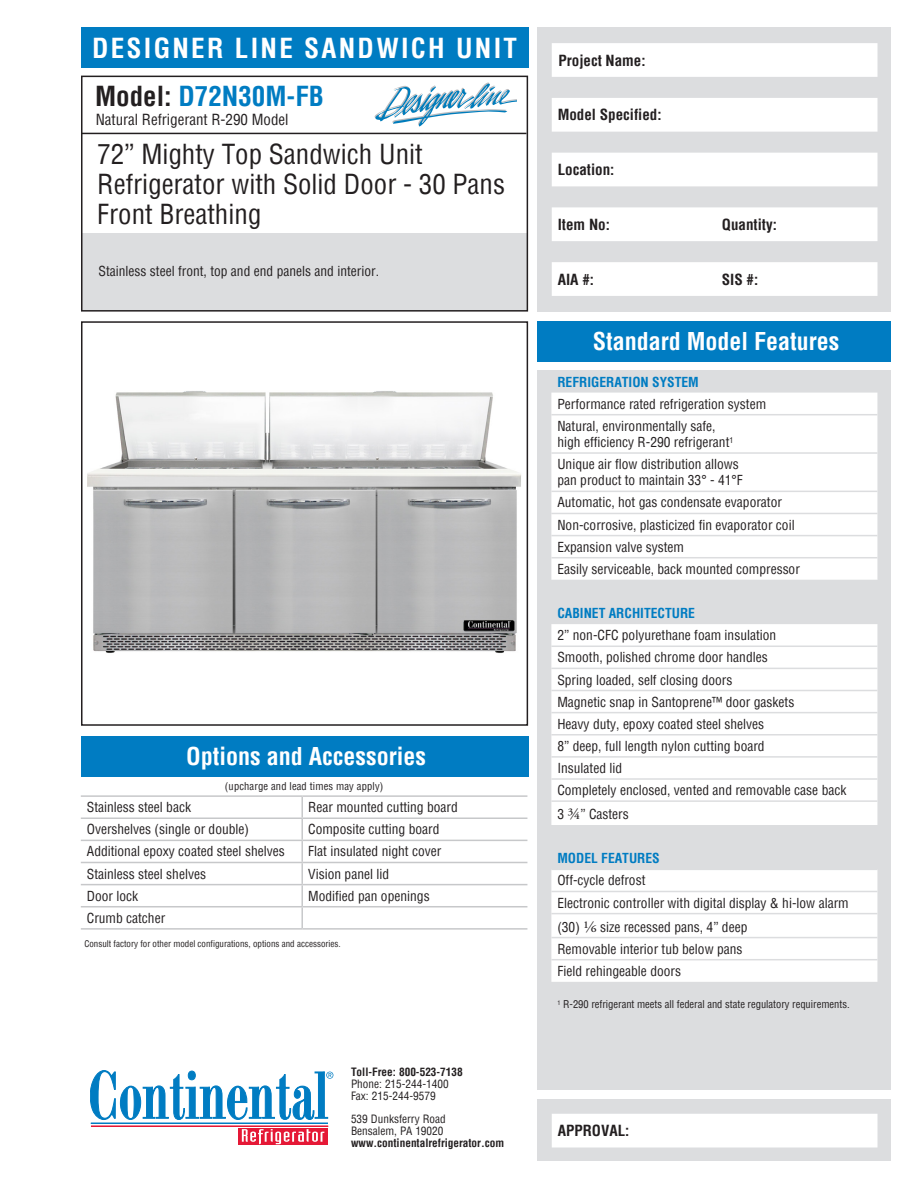
<style>
.page{position:relative;width:918px;height:1188px;background:#fff}
.page>*{position:absolute;margin:0;border:0;box-sizing:border-box;transform-origin:0 0}
.t1{font:condensed 27px "Helvetica";color:#231f20}
.t2{font:700 condensed 27px/47.7px "Helvetica";letter-spacing:.085em;color:#fff}
.t3{font:700 condensed 24px "Helvetica";color:#fff}
.t4{font:700 condensed 15px "Helvetica";color:#231f20}
.t5{font:condensed 15px "Helvetica";color:#231f20}
.t6{font:condensed 13.5px "Helvetica";color:#231f20}
.t7{font:700 condensed 13.5px "Helvetica";color:#007cc2}
.t8{font:condensed 11.25px/12px "Helvetica";color:#231f20}
.t9{font:700 condensed 11.25px "Helvetica";color:#231f20}
.t10{font:condensed 10.5px "Helvetica";color:#231f20}
.t11{font:condensed 9px "Helvetica";color:#231f20}
.s1{color:#231f20}
.s2{color:#007cc2}
.s3{font-family:"Adobe Garamond Pro";font-stretch:normal;font-size:16.5px}
</style>
<div class="page">
<div style="left:538px;top:1099px;width:353px;height:62px;background:#dcdddf"></div>
<div style="left:81px;top:233px;width:446px;height:77px;background:#dcdddf"></div>
<div style="left:81px;top:321px;width:447px;height:405px;border:2px solid #231f20"></div>
<div style="left:538px;top:321px;width:353px;height:40px;background:#007cc2"></div>
<div style="left:538px;top:370px;width:353px;height:720px;background:#dcdddf"></div>
<div style="left:538px;top:27px;width:353px;height:285px;background:#dcdddf"></div>
<hr style="left:91px;top:1123px;width:237px;height:1px;background:#007cc2">
<hr style="left:91px;top:1126px;width:237px;height:1px;background:#e51836">
<svg style="left:238px;top:1128px;width:90px;height:17px"></svg>
<svg style="left:242px;top:1129px;width:82px;height:15px"></svg>
<svg style="left:90px;top:1070px;width:243px;height:50px"></svg>
<svg style="left:552px;top:43px;width:326px;height:253px;fill:#fff"></svg>
<div style="left:81px;top:76px;width:447px;height:236px;border:2px solid #231f20"></div>
<div style="left:81px;top:27px;width:447px;height:40px;background:#007cc2"></div>
<div style="left:552px;top:1114px;width:326px;height:34px;background:#fff"></div>
<div style="left:81px;top:736px;width:447px;height:40px;background:#007cc2"></div>
<hr style="left:81px;top:133px;width:445px;height:1px;background:#231f20">
<svg style="left:375px;top:82px;width:141px;height:44px"></svg>
<svg style="left:551px;top:393px;width:326px;height:589px;fill:#fff"></svg>
<div style="left:551px;top:514px;width:326px;height:66px;background:#fff"></div>
<svg style="left:551px;top:580px;width:326px;height:267px;fill:#fff"></svg>
<hr style="left:551px;top:452px;width:326px;height:2px;background:#dcdddf">
<hr style="left:551px;top:491px;width:326px;height:1px;background:#dcdddf">
<hr style="left:551px;top:513px;width:326px;height:1px;background:#dcdddf">
<hr style="left:551px;top:535px;width:326px;height:1px;background:#dcdddf">
<hr style="left:551px;top:557px;width:326px;height:1px;background:#dcdddf">
<hr style="left:551px;top:646px;width:326px;height:1px;background:#dcdddf">
<hr style="left:551px;top:668px;width:326px;height:1px;background:#dcdddf">
<hr style="left:551px;top:690px;width:326px;height:1px;background:#dcdddf">
<hr style="left:551px;top:712px;width:326px;height:1px;background:#dcdddf">
<hr style="left:551px;top:734px;width:326px;height:2px;background:#dcdddf">
<hr style="left:551px;top:756px;width:326px;height:2px;background:#dcdddf">
<hr style="left:551px;top:778px;width:326px;height:2px;background:#dcdddf">
<hr style="left:551px;top:800px;width:326px;height:2px;background:#dcdddf">
<hr style="left:551px;top:869px;width:326px;height:1px;background:#dcdddf">
<hr style="left:551px;top:891px;width:326px;height:1px;background:#dcdddf">
<hr style="left:551px;top:913px;width:326px;height:1px;background:#dcdddf">
<hr style="left:551px;top:937px;width:326px;height:1px;background:#dcdddf">
<hr style="left:551px;top:414px;width:326px;height:1px;background:#dcdddf">
<hr style="left:551px;top:959px;width:326px;height:1px;background:#dcdddf">
<hr style="left:81px;top:795px;width:221px;height:2px;background:#c7c8ca">
<hr style="left:302px;top:795px;width:225px;height:2px;background:#c7c8ca">
<hr style="left:301px;top:797px;width:2px;height:20px;background:#c7c8ca">
<hr style="left:81px;top:817px;width:221px;height:2px;background:#c7c8ca">
<hr style="left:302px;top:817px;width:225px;height:2px;background:#c7c8ca">
<hr style="left:301px;top:819px;width:2px;height:21px;background:#c7c8ca">
<hr style="left:81px;top:840px;width:221px;height:1px;background:#c7c8ca">
<hr style="left:302px;top:840px;width:225px;height:1px;background:#c7c8ca">
<hr style="left:301px;top:841px;width:2px;height:21px;background:#c7c8ca">
<hr style="left:81px;top:862px;width:221px;height:1px;background:#c7c8ca">
<hr style="left:302px;top:862px;width:225px;height:1px;background:#c7c8ca">
<hr style="left:301px;top:863px;width:2px;height:21px;background:#c7c8ca">
<hr style="left:81px;top:884px;width:221px;height:1px;background:#c7c8ca">
<hr style="left:302px;top:884px;width:225px;height:1px;background:#c7c8ca">
<hr style="left:301px;top:885px;width:2px;height:21px;background:#c7c8ca">
<hr style="left:81px;top:906px;width:221px;height:1px;background:#c7c8ca">
<hr style="left:302px;top:906px;width:225px;height:1px;background:#c7c8ca">
<hr style="left:301px;top:907px;width:2px;height:21px;background:#c7c8ca">
<hr style="left:81px;top:928px;width:221px;height:2px;background:#c7c8ca">
<hr style="left:302px;top:928px;width:225px;height:2px;background:#c7c8ca">
<img style="left:87px;top:391px;width:434px;height:262px">
<h1 class="t2" style="left:92px;top:23px;width:426px">DESIGNER LINE SANDWICH UNIT<br><span class="s1">Model:</span> <span class="s2">D72N30M-FB</span></h1>
<p class="t5" style="left:96px;top:109px;width:194px">Natural Refrigerant R-290 Model</p>
<p class="t1" style="left:97px;top:137px;width:327px">72” Mighty Top Sandwich Unit</p>
<p class="t1" style="left:97px;top:167px;width:409px">Refrigerator with Solid Door - 30 Pans</p>
<p class="t1" style="left:97px;top:197px;width:166px">Front Breathing</p>
<p class="t6" style="left:99px;top:263px;width:282px">Stainless steel front, top and end panels and interior.</p>
<h2 class="t3" style="left:186px;top:740px;width:241px">Options and Accessories</h2>
<p class="t10" style="left:225px;top:779px;width:160px">(upcharge and lead times may apply)</p>
<p class="t6" style="left:87px;top:799px;width:106px">Stainless steel back</p>
<p class="t6" style="left:308px;top:799px;width:151px">Rear mounted cutting board</p>
<p class="t6" style="left:87px;top:821px;width:164px">Overshelves (single or double)</p>
<p class="t6" style="left:308px;top:821px;width:133px">Composite cutting board</p>
<p class="t6" style="left:87px;top:843px;width:199px">Additional epoxy coated steel shelves</p>
<p class="t6" style="left:308px;top:843px;width:135px">Flat insulated night cover</p>
<p class="t6" style="left:87px;top:865px;width:121px">Stainless steel shelves</p>
<p class="t6" style="left:308px;top:865px;width:82px">Vision panel lid</p>
<p class="t6" style="left:87px;top:887px;width:53px">Door lock</p>
<p class="t6" style="left:308px;top:887px;width:123px">Modified pan openings</p>
<p class="t6" style="left:87px;top:909px;width:80px">Crumb catcher</p>
<p class="t11" style="left:84px;top:938px;width:258px">Consult factory for other model configurations, options and accessories.</p>
<p class="t9" style="left:351px;top:1065px;width:113px">Toll-Free: 800-523-7138</p>
<p class="t8" style="left:351px;top:1078px;width:99px">Phone: 215-244-1400<br>Fax: 215-244-9579</p>
<p class="t8" style="left:351px;top:1113px;width:96px">539 Dunksferry Road<br>Bensalem, PA 19020</p>
<p class="t9" style="left:351px;top:1135px;width:155px">www.continentalrefrigerator.com</p>
<p class="t4" style="left:559px;top:50px;width:89px">Project Name:</p>
<p class="t4" style="left:558px;top:105px;width:105px">Model Specified:</p>
<p class="t4" style="left:558px;top:160px;width:58px">Location:</p>
<p class="t4" style="left:558px;top:215px;width:54px">Item No:</p>
<p class="t4" style="left:722px;top:215px;width:57px">Quantity:</p>
<p class="t4" style="left:558px;top:269px;width:38px">AIA #:</p>
<p class="t4" style="left:722px;top:269px;width:38px">SIS #:</p>
<h2 class="t3" style="left:593px;top:325px;width:248px">Standard Model Features</h2>
<p class="t7" style="left:557px;top:373px;width:143px">REFRIGERATION SYSTEM</p>
<p class="t6" style="left:557px;top:395px;width:210px">Performance rated refrigeration system</p>
<p class="t6" style="left:557px;top:417px;width:160px">Natural, environmentally safe,</p>
<p class="t6" style="left:557px;top:433px;width:177px">high efficiency R-290 refrigerant<sup>1</sup></p>
<p class="t6" style="left:557px;top:455px;width:183px">Unique air flow distribution allows</p>
<p class="t6" style="left:557px;top:472px;width:187px">pan product to maintain 33° - 41°F</p>
<p class="t6" style="left:557px;top:494px;width:226px">Automatic, hot gas condensate evaporator</p>
<p class="t6" style="left:557px;top:516px;width:239px">Non-corrosive, plasticized fin evaporator coil</p>
<p class="t6" style="left:557px;top:538px;width:128px">Expansion valve system</p>
<p class="t6" style="left:557px;top:560px;width:244px">Easily serviceable, back mounted compressor</p>
<p class="t7" style="left:557px;top:604px;width:139px">CABINET ARCHITECTURE</p>
<p class="t6" style="left:557px;top:627px;width:220px">2” non-CFC polyurethane foam insulation</p>
<p class="t6" style="left:557px;top:649px;width:212px">Smooth, polished chrome door handles</p>
<p class="t6" style="left:557px;top:671px;width:177px">Spring loaded, self closing doors</p>
<p class="t6" style="left:557px;top:693px;width:238px">Magnetic snap in Santoprene™ door gaskets</p>
<p class="t6" style="left:557px;top:715px;width:208px">Heavy duty, epoxy coated steel shelves</p>
<p class="t6" style="left:557px;top:737px;width:209px">8” deep, full length nylon cutting board</p>
<p class="t6" style="left:557px;top:759px;width:66px">Insulated lid</p>
<p class="t6" style="left:557px;top:781px;width:290px">Completely enclosed, vented and removable case back</p>
<p class="t6" style="left:557px;top:805px;width:73px">3 <span class="s3">3/4</span>” Casters</p>
<p class="t7" style="left:557px;top:850px;width:104px">MODEL FEATURES</p>
<p class="t6" style="left:557px;top:872px;width:90px">Off-cycle defrost</p>
<p class="t6" style="left:557px;top:894px;width:293px">Electronic controller with digital display &amp; hi-low alarm</p>
<p class="t6" style="left:557px;top:918px;width:192px">(30) <span class="s3">1/6</span> size recessed pans, 4” deep</p>
<p class="t6" style="left:557px;top:940px;width:187px">Removable interior tub below pans</p>
<p class="t6" style="left:557px;top:962px;width:125px">Field rehingeable doors</p>
<p class="t10" style="left:557px;top:998px;width:294px"><sup>1</sup> R-290 refrigerant meets all federal and state regulatory requirements.</p>
<p class="t4" style="left:558px;top:1121px;width:73px">APPROVAL:</p>
</div>
